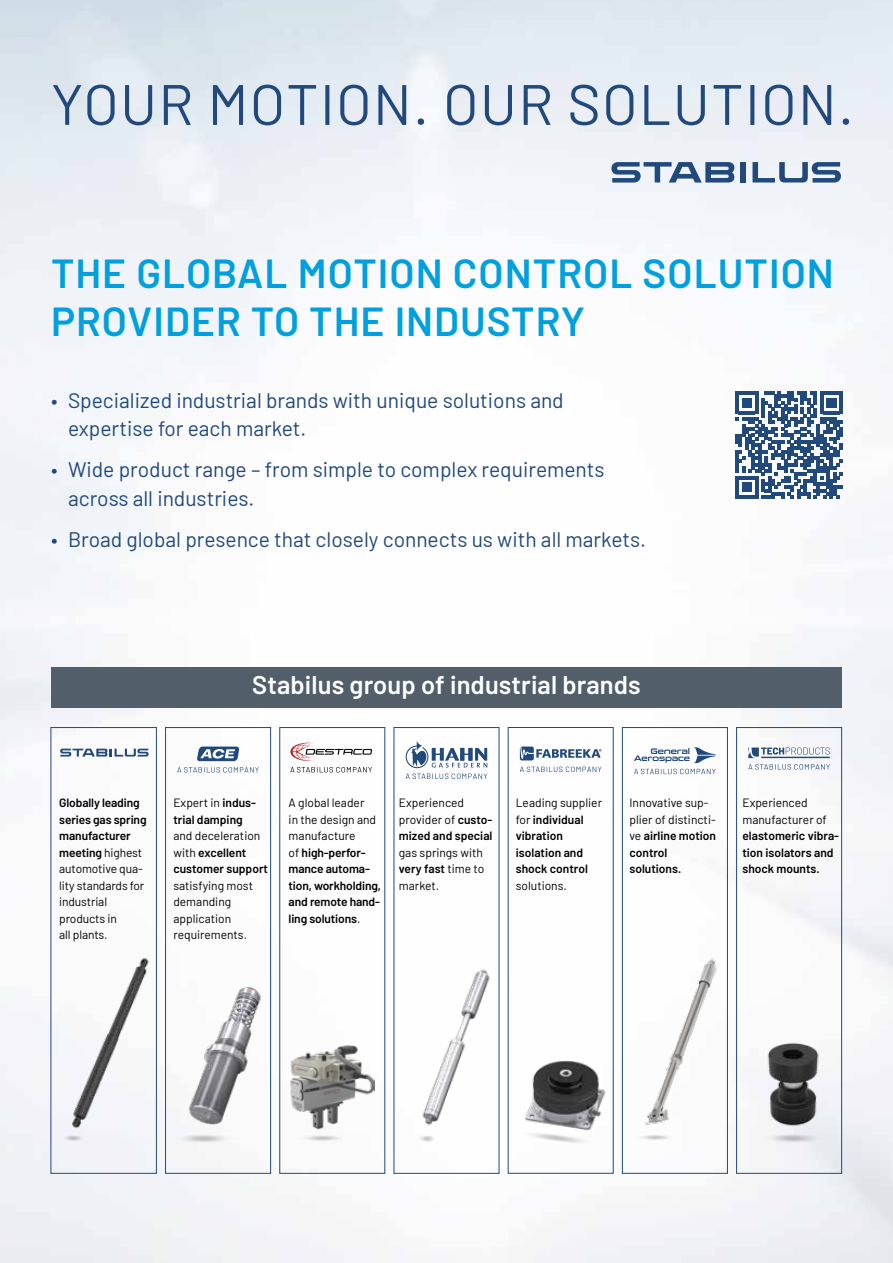
<style>
.page{position:relative;width:893px;height:1263px;background:#fff}
.page>*{position:absolute;margin:0;border:0;box-sizing:border-box;transform-origin:0 0}
.t1{font:57px "Barlow";letter-spacing:.025em;color:#21497c}
.t2{font:600 40.5px/48.6px "Barlow";letter-spacing:.025em;color:#00a0de}
.t3{font:600 25.5px "Barlow";letter-spacing:.005em;color:#fff}
.t4{font:21px/28.5px "Barlow";color:#21497c}
.t5{font:12px/16.5px "Barlow";color:#000}
.t6{font:600 12px/16.5px "Barlow";color:#000}
.s1{font-weight:600}
.s2{font-weight:400}
</style>
<div class="page">
<img style="left:0;top:0;width:893px;height:1263px">
<div style="left:622px;top:727px;width:106px;height:447px;border:1px solid #21497c"></div>
<div style="left:51px;top:727px;width:106px;height:447px;border:1px solid #21497c"></div>
<img style="left:48px;top:904px;width:105px;height:243px">
<svg style="left:60px;top:749px;width:89px;height:7px"></svg>
<div style="left:165px;top:727px;width:106px;height:447px;border:1px solid #21497c"></div>
<img style="left:172px;top:976px;width:94px;height:172px">
<div style="left:736px;top:727px;width:106px;height:447px;border:1px solid #21497c"></div>
<img style="left:748px;top:1008px;width:88px;height:176px">
<img style="left:403px;top:965px;width:91px;height:180px">
<img style="left:627px;top:954px;width:96px;height:189px">
<div style="left:51px;top:668px;width:791px;height:40px;background:#525f6b"></div>
<img style="left:510px;top:1038px;width:104px;height:124px">
<div style="left:279px;top:727px;width:106px;height:447px;border:1px solid #21497c"></div>
<svg style="left:197px;top:746px;width:42px;height:15px"></svg>
<svg style="left:177px;top:767px;width:82px;height:5px"></svg>
<svg style="left:290px;top:767px;width:82px;height:5px"></svg>
<svg style="left:290px;top:743px;width:82px;height:18px"></svg>
<svg style="left:406px;top:741px;width:81px;height:38px"></svg>
<svg style="left:520px;top:746px;width:81px;height:14px"></svg>
<svg style="left:520px;top:767px;width:81px;height:5px"></svg>
<svg style="left:634px;top:747px;width:82px;height:16px"></svg>
<svg style="left:634px;top:769px;width:82px;height:5px"></svg>
<svg style="left:748px;top:764px;width:82px;height:6px"></svg>
<svg style="left:748px;top:747px;width:82px;height:11px"></svg>
<img style="left:292px;top:1135px;width:60px;height:10px">
<img style="left:290px;top:1046px;width:84px;height:89px">
<svg style="left:735px;top:391px;width:108px;height:108px"></svg>
<div style="left:740px;top:162px;width:6px;height:20px;background:#21497c"></div>
<svg style="left:752px;top:162px;width:89px;height:21px"></svg>
<svg style="left:611px;top:162px;width:126px;height:21px"></svg>
<h1 class="t1" style="left:51px;top:63px;width:804px">YOUR MOTION. OUR SOLUTION.</h1>
<h2 class="t2" style="left:51px;top:246px;width:784px">THE GLOBAL MOTION CONTROL SOLUTION<br>PROVIDER TO THE INDUSTRY</h2>
<h3 class="t4" style="left:68px;top:384px;width:497px;text-indent:-17px">• Specialized industrial brands with unique solutions and expertise for each market.</h3>
<h3 class="t4" style="left:68px;top:454px;width:538px;text-indent:-17px">• Wide product range – from simple to complex requirements across all industries.</h3>
<h3 class="t4" style="left:51px;top:524px;width:596px">• Broad global presence that closely connects us with all markets.</h3>
<h3 class="t3" style="left:252px;top:666px;width:390px">Stabilus group of industrial brands</h3>
<p class="t5" style="left:59px;top:793px;width:89px"><span class="s1">Globally leading series gas spring manufacturer meeting</span> highest automotive qua&shy;lity standards for industrial products in<br>all plants.</p>
<p class="t6" style="left:173px;top:793px;width:84px"><span class="s2">Expert in</span> indus&shy;trial damping</p>
<p class="t6" style="left:173px;top:826px;width:96px"><span class="s2">and deceleration with</span> excellent customer support</p>
<p class="t5" style="left:173px;top:876px;width:81px">satisfying most demanding application requirements.</p>
<p class="t6" style="left:289px;top:793px;width:94px"><span class="s2">A global leader<br>in the design and manufacture<br>of</span> high-perfor&shy;mance automa&shy;tion, workholding, and remote hand&shy;ling solutions<span class="s2">.</span></p>
<p class="t5" style="left:399px;top:793px;width:95px">Experienced provider of <span class="s1">custo&shy;mized and special</span></p>
<p class="t5" style="left:399px;top:843px;width:87px;text-align:justify">gas springs with <span class="s1">very fast</span> time to market.</p>
<p class="t6" style="left:516px;top:793px;width:88px"><span class="s2">Leading supplier for</span> individual vibration isolation and shock control</p>
<p class="t5" style="left:516px;top:876px;width:53px">solutions.</p>
<p class="t5" style="left:629px;top:793px;width:88px">Innovative sup&shy;plier of distincti&shy;ve <span class="s1">airline motion control solutions.</span></p>
<p class="t5" style="left:742px;top:793px;width:86px">Experienced manufacturer of</p>
<p class="t6" style="left:742px;top:826px;width:98px">elastomeric vibra&shy;tion isolators and shock mounts.</p>
</div>
